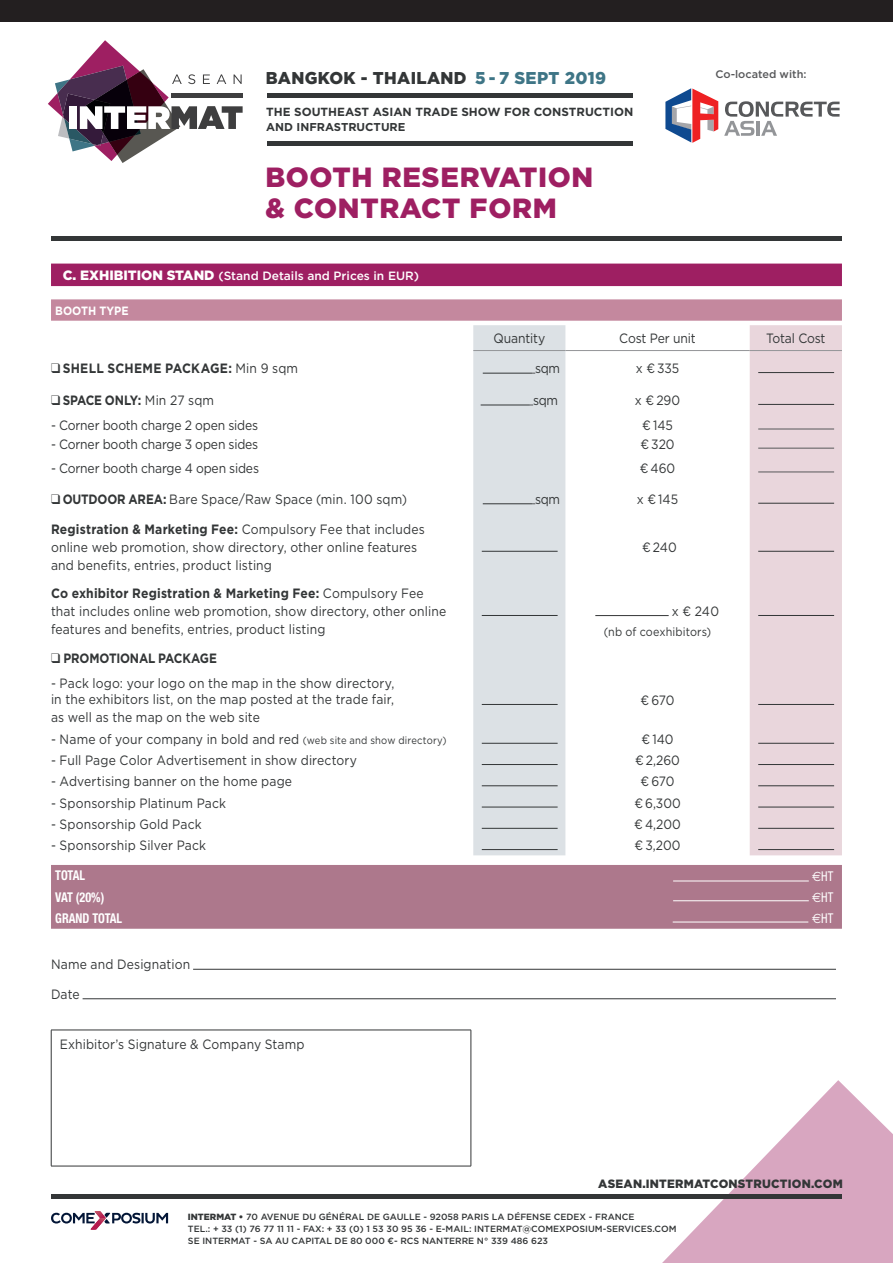
<style>
.page{position:relative;width:893px;height:1263px;background:#fff}
.page>*{position:absolute;margin:0;border:0;box-sizing:border-box;transform-origin:0 0}
.t1{font:900 27.75px/31.5px "Gotham";letter-spacing:.025em;color:#9e1f62}
.t2{font:900 17.1px "Gotham";letter-spacing:.02em;color:#333637}
.t3{font:13.5px/18px "Gotham";letter-spacing:.01em;color:#333637;scale:.9 1}
.t4{font:13.5px "Gotham";letter-spacing:-.01em;color:#333637;scale:.9 1}
.t5{font:700 13.5px "Gotham";letter-spacing:-.01em;color:#333637;scale:.87 1}
.t6{font:700 13.5px "Gotham";letter-spacing:.02em;color:#333637;scale:.9 1}
.t7{font:700 condensed 13.5px "Helvetica Neue LT Std";color:#fff;scale:.9 1}
.t8{font:condensed 13.5px "Helvetica Neue LT Std";color:#fff;scale:.9 1}
.t9{font:500 12px "Gotham";color:#fff}
.t10{font:900 12px "Gotham";letter-spacing:.02em;color:#333637}
.t11{font:12px "Gotham";letter-spacing:.015em;color:#333637;scale:.9 1}
.t12{font:700 12px "Gotham";color:#fff;scale:.9 1}
.t13{font:700 11.7px "Gotham";color:#333637}
.t14{font:700 11.4px "Gotham";color:#333637}
.t15{font:500 10.95px "Gotham";color:#57585a}
.t16{font:500 9px/12.1px "Gotham";color:#333637}
.s1{color:#3e7586}
.s2{font-weight:900;font-size:13.5px}
.s3{font-weight:400}
.s4{font-weight:700}
.s5{font-size:10.5px}
.s6{font-family:"Euro Sans Std";font-stretch:normal}
.s7{font-weight:900}
</style>
<div class="page">
<svg style="left:662px;top:1080px;width:231px;height:183px;fill:#d8a6c0"></svg>
<div style="left:51px;top:1194px;width:791px;height:5px;background:#333637"></div>
<svg style="left:51px;top:1211px;width:117px;height:19px"></svg>
<div style="left:0;top:0;width:893px;height:22px;background:#231f20"></div>
<svg style="left:48px;top:40px;width:195px;height:123px"></svg>
<div style="left:267px;top:93px;width:366px;height:5px;background:#333637"></div>
<hr style="left:267px;top:141px;width:366px;height:4px;background:#333637">
<svg style="left:665px;top:88px;width:53px;height:55px"></svg>
<svg style="left:724px;top:101px;width:115px;height:35px"></svg>
<div style="left:51px;top:236px;width:791px;height:5px;background:#333637"></div>
<div style="left:51px;top:264px;width:791px;height:22px;background:#9e1f62"></div>
<div style="left:51px;top:299px;width:791px;height:22px;background:#c4889e"></div>
<hr style="left:193px;top:969px;width:643px;height:1px;background:#333637">
<hr style="left:83px;top:998px;width:753px;height:1px;background:#333637">
<div style="left:473px;top:325px;width:92px;height:530px;background:#dce1e5"></div>
<div style="left:750px;top:325px;width:92px;height:530px;background:#e9d6dc"></div>
<div style="left:51px;top:865px;width:791px;height:64px;background:#ad788c"></div>
<hr style="left:473px;top:350px;width:92px;height:1px;background:#939598">
<hr style="left:565px;top:350px;width:185px;height:1px;background:#939598">
<hr style="left:750px;top:350px;width:92px;height:1px;background:#939598">
<hr style="left:483px;top:373px;width:49px;height:1px;background:#333637">
<hr style="left:758px;top:372px;width:76px;height:1px;background:#333637">
<hr style="left:481px;top:405px;width:49px;height:1px;background:#333637">
<hr style="left:758px;top:404px;width:76px;height:1px;background:#333637">
<hr style="left:758px;top:429px;width:76px;height:1px;background:#57585a">
<hr style="left:758px;top:448px;width:76px;height:1px;background:#57585a">
<hr style="left:758px;top:472px;width:76px;height:1px;background:#57585a">
<hr style="left:483px;top:503px;width:49px;height:1px;background:#333637">
<hr style="left:758px;top:503px;width:76px;height:1px;background:#333637">
<hr style="left:482px;top:551px;width:76px;height:1px;background:#333637">
<hr style="left:758px;top:551px;width:76px;height:1px;background:#333637">
<hr style="left:482px;top:615px;width:76px;height:1px;background:#333637">
<hr style="left:758px;top:615px;width:76px;height:1px;background:#333637">
<hr style="left:482px;top:704px;width:76px;height:1px;background:#333637">
<hr style="left:758px;top:704px;width:76px;height:1px;background:#333637">
<hr style="left:482px;top:743px;width:76px;height:1px;background:#333637">
<hr style="left:758px;top:743px;width:76px;height:1px;background:#333637">
<hr style="left:482px;top:764px;width:76px;height:1px;background:#333637">
<hr style="left:758px;top:764px;width:76px;height:1px;background:#333637">
<hr style="left:482px;top:785px;width:76px;height:1px;background:#333637">
<hr style="left:758px;top:785px;width:76px;height:1px;background:#333637">
<hr style="left:482px;top:807px;width:76px;height:1px;background:#333637">
<hr style="left:758px;top:807px;width:76px;height:1px;background:#333637">
<hr style="left:482px;top:828px;width:76px;height:1px;background:#333637">
<hr style="left:758px;top:828px;width:76px;height:1px;background:#333637">
<hr style="left:482px;top:849px;width:76px;height:1px;background:#333637">
<hr style="left:758px;top:849px;width:76px;height:1px;background:#333637">
<svg style="left:52px;top:1031px;width:419px;height:135px"></svg>
<hr style="left:51px;top:1030px;width:420px;height:1px;background:#333637">
<hr style="left:51px;top:1030px;width:1px;height:136px;background:#333637">
<hr style="left:471px;top:1030px;width:1px;height:136px;background:#333637">
<hr style="left:51px;top:1166px;width:420px;height:1px;background:#333637">
<hr style="left:595px;top:615px;width:74px;height:1px;background:#333637">
<hr style="left:673px;top:881px;width:136px;height:1px;background:#fff">
<hr style="left:673px;top:900px;width:136px;height:1px;background:#fff">
<hr style="left:673px;top:922px;width:135px;height:1px;background:#fff">
<p class="t2" style="left:266px;top:66px;width:342px">BANGKOK - THAILAND <span class="s1">5 - 7 SEPT 2019</span></p>
<p class="t13" style="left:266px;top:104px;width:369px">THE SOUTHEAST ASIAN TRADE SHOW FOR CONSTRUCTION</p>
<p class="t14" style="left:266px;top:119px;width:141px">AND INFRASTRUCTURE</p>
<h1 class="t1" style="left:265px;top:161px;width:329px">BOOTH RESERVATION &amp; CONTRACT FORM</h1>
<p class="t9" style="left:63px;top:268px;width:358px"><span class="s2">C. EXHIBITION STAND</span> (Stand Details and Prices in EUR)</p>
<p class="t12" style="left:55px;top:303px;width:83px">BOOTH TYPE</p>
<p class="t15" style="left:715px;top:67px;width:93px">Co-located with:</p>
<p class="t4" style="left:493px;top:330px;width:59px">Quantity</p>
<p class="t4" style="left:619px;top:330px;width:87px">Cost Per unit</p>
<p class="t4" style="left:766px;top:330px;width:68px">Total Cost</p>
<p class="t6" style="left:51px;top:359px;width:276px">❑ SHELL SCHEME PACKAGE: <span class="s3">Min 9 sqm</span></p>
<p class="t3" style="left:535px;top:359px;width:29px">sqm</p>
<p class="t3" style="left:636px;top:359px;width:50px">x € 335</p>
<p class="t5" style="left:51px;top:391px;width:189px">❑ SPACE ONLY: <span class="s3">Min 27 sqm</span></p>
<p class="t3" style="left:533px;top:391px;width:29px">sqm</p>
<p class="t3" style="left:635px;top:391px;width:52px">x € 290</p>
<p class="t4" style="left:51px;top:416px;width:232px">- Corner booth charge 2 open sides</p>
<p class="t3" style="left:642px;top:415px;width:36px">€ 145</p>
<p class="t4" style="left:51px;top:435px;width:232px">- Corner booth charge 3 open sides</p>
<p class="t3" style="left:640px;top:435px;width:39px">€ 320</p>
<p class="t4" style="left:51px;top:459px;width:233px">- Corner booth charge 4 open sides</p>
<p class="t3" style="left:640px;top:458px;width:41px">€ 460</p>
<p class="t3" style="left:51px;top:490px;width:397px">❑ <span class="s4">OUTDOOR AREA:</span> Bare Space/Raw Space (min. 100 sqm)</p>
<p class="t3" style="left:535px;top:490px;width:29px">sqm</p>
<p class="t3" style="left:637px;top:490px;width:47px">x € 145</p>
<p class="t3" style="left:51px;top:520px;width:417px"><span class="s4">Registration &amp; Marketing Fee:</span> Compulsory Fee that includes online web promotion, show directory, other online features and benefits, entries, product listing</p>
<p class="t3" style="left:642px;top:538px;width:40px">€ 240</p>
<p class="t3" style="left:51px;top:584px;width:441px"><span class="s4">Co exhibitor Registration &amp; Marketing Fee:</span> Compulsory Fee that includes online web promotion, show directory, other online features and benefits, entries, product listing</p>
<p class="t5" style="left:51px;top:649px;width:192px">❑ PROMOTIONAL PACKAGE</p>
<p class="t3" style="left:51px;top:674px;width:383px;line-height:16.5px">- Pack logo: your logo on the map in the show directory, in the exhibitors list, on the map posted at the trade fair,</p>
<p class="t3" style="left:51px;top:708px;width:234px">as well as the map on the web site</p>
<p class="t3" style="left:672px;top:601px;width:54px">x € 240</p>
<p class="t11" style="left:604px;top:624px;width:121px">(nb of coexhibitors)</p>
<p class="t3" style="left:641px;top:691px;width:39px">€ 670</p>
<p class="t3" style="left:51px;top:730px;width:441px">- Name of your company in bold and red <span class="s5">(web site and show directory)</span></p>
<p class="t3" style="left:642px;top:730px;width:37px">€ 140</p>
<p class="t3" style="left:51px;top:751px;width:341px">- Full Page Color Advertisement in show directory</p>
<p class="t3" style="left:635px;top:751px;width:51px">€ 2,260</p>
<p class="t3" style="left:51px;top:772px;width:269px">- Advertising banner on the home page</p>
<p class="t3" style="left:641px;top:772px;width:39px">€ 670</p>
<p class="t3" style="left:51px;top:793px;width:196px">- Sponsorship Platinum Pack</p>
<p class="t3" style="left:634px;top:793px;width:53px">€ 6,300</p>
<p class="t3" style="left:51px;top:815px;width:169px">- Sponsorship Gold Pack</p>
<p class="t3" style="left:634px;top:815px;width:53px">€ 4,200</p>
<p class="t3" style="left:51px;top:836px;width:174px">- Sponsorship Silver Pack</p>
<p class="t3" style="left:635px;top:836px;width:52px">€ 3,200</p>
<p class="t7" style="left:55px;top:867px;width:35px">TOTAL</p>
<p class="t8" style="left:812px;top:868px;width:25px"><span class="s6">€</span>HT</p>
<p class="t7" style="left:55px;top:889px;width:56px">VAT (20%)</p>
<p class="t8" style="left:812px;top:889px;width:25px"><span class="s6">€</span>HT</p>
<p class="t7" style="left:55px;top:910px;width:76px">GRAND TOTAL</p>
<p class="t8" style="left:812px;top:911px;width:25px"><span class="s6">€</span>HT</p>
<p class="t3" style="left:51px;top:949px;width:156px;line-height:29.5px">Name and Designation<br>Date</p>
<p class="t3" style="left:60px;top:1035px;width:274px">Exhibitor’s Signature &amp; Company Stamp</p>
<p class="t10" style="left:598px;top:1176px;width:246px">ASEAN.INTERMATCONSTRUCTION.COM</p>
<p class="t16" style="left:188px;top:1210px;width:490px"><span class="s7">INTERMAT •</span> 70 AVENUE DU GÉNÉRAL DE GAULLE - 92058 PARIS LA DÉFENSE CEDEX - FRANCE<br>TEL.: + 33 (1) 76 77 11 11 - FAX: + 33 (0) 1 53 30 95 36 - E-MAIL: INTERMAT@COMEXPOSIUM-SERVICES.COM<br>SE INTERMAT - SA AU CAPITAL DE 80 000 €- RCS NANTERRE N° 339 486 623</p>
</div>
